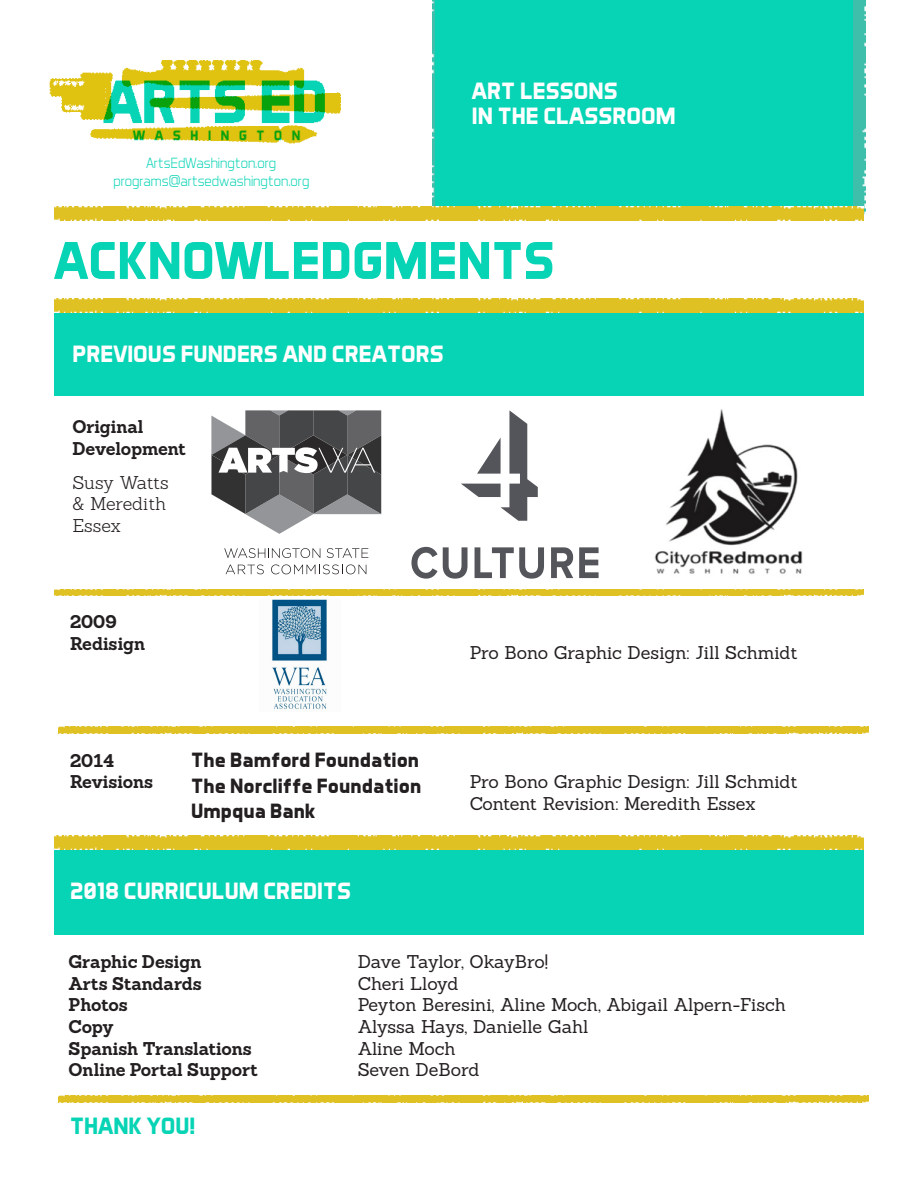
<style>
.page{position:relative;width:918px;height:1188px;background:#fff}
.page>*{position:absolute;margin:0;border:0;box-sizing:border-box;transform-origin:0 0}
.t1{font:700 54px "Aero Matics";color:#07d3b5}
.t2{font:700 24px/25.8px "Aero Matics";color:#fff}
.t3{font:700 24px "Aero Matics";color:#07d3b5}
.t4{font:700 21px/25.2px "Aero Matics";color:#231f20;text-align:justify}
.t5{font:18px/21.6px "Sanchez";letter-spacing:-.005em;color:#231f20}
.t6{font:700 18px/21.6px "Sanchez";letter-spacing:-.005em;color:#231f20}
.t7{font:300 18px/21.6px "Sanchez";letter-spacing:-.005em;color:#231f20}
.t8{font:300 15px/18px "Aero Matics";color:#07d3b5;text-align:center}
</style>
<div class="page">
<img style="left:853px;top:0;width:13px;height:214px">
<img style="left:432px;top:0;width:3px;height:207px">
<div style="left:435px;top:0;width:418px;height:214px;background:#07d3b5"></div>
<div style="left:54px;top:308px;width:810px;height:88px;background:#07d3b5"></div>
<div style="left:54px;top:846px;width:810px;height:88px;background:#07d3b5"></div>
<img style="left:49px;top:61px;width:291px;height:83px">
<div style="left:54px;top:207px;width:810px;height:14px;background:#dfc123"></div>
<img style="left:54px;top:835px;width:810px;height:14px">
<div style="left:58px;top:726px;width:810px;height:7px;background:#dfc123"></div>
<div style="left:58px;top:1095px;width:810px;height:7px;background:#dfc123"></div>
<img style="left:54px;top:589px;width:810px;height:7px">
<div style="left:54px;top:299px;width:810px;height:14px;background:#dfc123"></div>
<svg style="left:461px;top:410px;width:77px;height:111px"></svg>
<svg style="left:411px;top:547px;width:57px;height:32px"></svg>
<svg style="left:475px;top:547px;width:69px;height:32px"></svg>
<svg style="left:551px;top:547px;width:22px;height:31px"></svg>
<svg style="left:579px;top:547px;width:20px;height:31px"></svg>
<svg style="left:211px;top:410px;width:170px;height:124px"></svg>
<svg style="left:224px;top:548px;width:96px;height:10px"></svg>
<svg style="left:327px;top:548px;width:41px;height:10px"></svg>
<svg style="left:226px;top:565px;width:38px;height:9px"></svg>
<svg style="left:271px;top:564px;width:95px;height:10px"></svg>
<img style="left:654px;top:409px;width:149px;height:165px">
<img style="left:272px;top:600px;width:55px;height:110px">
<p class="t8" style="left:113px;top:154px;width:197px">ArtsEdWashington.org programs@artsedwashington.org</p>
<h2 class="t2" style="left:472px;top:77px;width:205px">ART LESSONS<br>IN THE CLASSROOM</h2>
<h1 class="t1" style="left:54px;top:229px;width:503px">ACKNOWLEDGMENTS</h1>
<h2 class="t2" style="left:72px;top:340px;width:373px">PREVIOUS FUNDERS AND CREATORS</h2>
<p class="t6" style="left:72px;top:416px;width:115px">Original<br>Development</p>
<p class="t7" style="left:72px;top:471px;width:98px">Susy Watts &amp; Meredith<br>Essex</p>
<p class="t6" style="left:70px;top:611px;width:77px">2009<br>Redisign</p>
<p class="t6" style="left:70px;top:749px;width:85px">2014<br>Revisions</p>
<p class="t4" style="left:191px;top:747px;width:232px">The Bamford Foundation The Norcliffe Foundation Umpqua Bank</p>
<h2 class="t2" style="left:70px;top:877px;width:283px">2018 CURRICULUM CREDITS</h2>
<p class="t5" style="left:470px;top:642px;width:329px">Pro Bono Graphic Design: Jill Schmidt</p>
<p class="t5" style="left:470px;top:771px;width:329px">Pro Bono Graphic Design: Jill Schmidt<br>Content Revision: Meredith Essex</p>
<p class="t6" style="left:69px;top:951px;width:191px">Graphic Design<br>Arts Standards<br>Photos<br>Copy<br>Spanish Translations<br>Online Portal Support</p>
<h2 class="t3" style="left:70px;top:1111px;width:127px">THANK YOU!</h2>
<p class="t5" style="left:358px;top:951px;width:430px">Dave Taylor, OkayBro!<br>Cheri Lloyd<br>Peyton Beresini, Aline Moch, Abigail Alpern-Fisch<br>Alyssa Hays, Danielle Gahl<br>Aline Moch<br>Seven DeBord</p>
</div>
